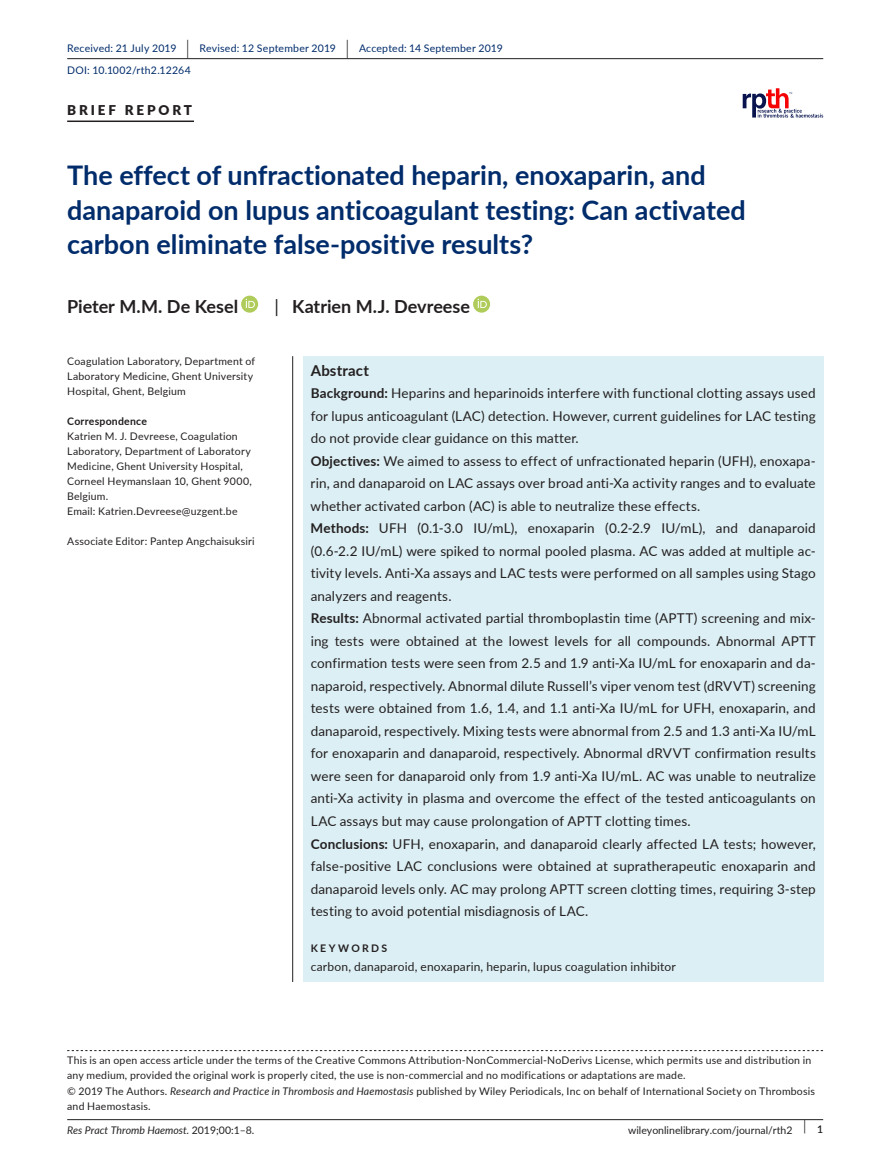
<style>
.page{position:relative;width:893px;height:1174px;background:#fff}
.page>*{position:absolute;margin:0;border:0;box-sizing:border-box;transform-origin:0 0}
.t1{font:700 27px/34.5px "Lato";color:#002c6b}
.t2{font:700 18px "Lato";color:#231f20}
.t3{font:700 15px "Lato";letter-spacing:.015em;color:#231f20}
.t4{font:13.5px/22.5px "Lato";letter-spacing:.01em;color:#231f20}
.t5{font:900 13.5px "Lato";letter-spacing:.215em;color:#231f20}
.t6{font:12px "Lato";letter-spacing:.015em;color:#231f20}
.t7{font:10.5px/15px "Lato";letter-spacing:.02em;color:#231f20}
.t8{font:10.5px/21.8px "Lato";letter-spacing:.015em;color:#002c6b}
.t9{font:10.5px "Lato";color:#231f20}
.t10{font:italic 10.5px "Lato";color:#231f20}
.t11{font:700 10.5px "Lato";letter-spacing:.02em;color:#231f20}
.t12{font:700 10.5px "Lato";letter-spacing:.22em;color:#231f20}
.s1{font-size:19.65px;color:#231f20}
.s2{font-weight:400}
.s3{font-weight:700}
.s4{font-style:italic}
.s5{font-style:normal}
.s6{font-weight:600}
</style>
<div class="page">
<hr style="left:67px;top:1119px;width:756px;height:1px;background:#231f20">
<svg style="left:743px;top:88px;width:80px;height:30px"></svg>
<hr style="left:67px;top:58px;width:756px;height:1px;background:#231f20">
<hr style="left:67px;top:120px;width:127px;height:2px;background:#231f20">
<svg style="left:241px;top:296px;width:17px;height:17px"></svg>
<svg style="left:246px;top:299px;width:9px;height:9px"></svg>
<svg style="left:473px;top:296px;width:17px;height:17px"></svg>
<svg style="left:478px;top:299px;width:9px;height:9px"></svg>
<svg style="left:67px;top:1050px;width:756px;height:1px"></svg>
<div style="left:303px;top:356px;width:520px;height:626px;background:#dceff4"></div>
<hr style="left:292px;top:356px;width:1px;height:626px;background:#231f20">
<p class="t8" style="left:67px;top:37px;width:437px">Received: 21 July 2019 <span class="s1">|</span> Revised: 12 September 2019 <span class="s1">|</span> Accepted: 14 September 2019<br>DOI: 10.1002/rth2.12264</p>
<p class="t5" style="left:67px;top:99px;width:127px">BRIEF REPORT</p>
<h1 class="t1" style="left:67px;top:157px;width:680px">The effect of unfractionated heparin, enoxaparin, and danaparoid on lupus anticoagulant testing: Can activated carbon eliminate false‐positive results?</h1>
<h2 class="t2" style="left:67px;top:293px;width:172px">Pieter M.M. De Kesel</h2>
<h2 class="t2" style="left:275px;top:293px;width:197px"><span class="s2">|</span> Katrien M.J. Devreese</h2>
<p class="t7" style="left:67px;top:353px;width:189px">Coagulation Laboratory, Department of<br>Laboratory Medicine, Ghent University<br>Hospital, Ghent, Belgium</p>
<p class="t11" style="left:67px;top:413px;width:81px">Correspondence</p>
<p class="t7" style="left:67px;top:428px;width:186px">Katrien M. J. Devreese, Coagulation Laboratory, Department of Laboratory Medicine, Ghent University Hospital, Corneel Heymanslaan 10, Ghent 9000, Belgium.<br>Email: Katrien.Devreese@uzgent.be</p>
<p class="t7" style="left:67px;top:533px;width:189px">Associate Editor: Pantep Angchaisuksiri</p>
<p class="t3" style="left:311px;top:359px;width:60px">Abstract</p>
<p class="t4" style="left:311px;top:381px;width:507px"><span class="s3">Background:</span> Heparins and heparinoids interfere with functional clotting assays used for lupus anticoagulant (LAC) detection. However, current guidelines for LAC testing do not provide clear guidance on this matter.<br><span class="s3">Objectives:</span> We aimed to assess to effect of unfractionated heparin (UFH), enoxapa‐ rin, and danaparoid on LAC assays over broad anti‐Xa activity ranges and to evaluate whether activated carbon (AC) is able to neutralize these effects.<br><span class="s3">Methods:</span> UFH (0.1‐3.0 IU/mL), enoxaparin (0.2‐2.9 IU/mL), and danaparoid (0.6‐2.2 IU/mL) were spiked to normal pooled plasma. AC was added at multiple ac‐ tivity levels. Anti‐Xa assays and LAC tests were performed on all samples using Stago analyzers and reagents.<br><span class="s3">Results:</span> Abnormal activated partial thromboplastin time (APTT) screening and mix‐ ing tests were obtained at the lowest levels for all compounds. Abnormal APTT confirmation tests were seen from 2.5 and 1.9 anti‐Xa IU/mL for enoxaparin and da‐ naparoid, respectively. Abnormal dilute Russell’s viper venom test (dRVVT) screening tests were obtained from 1.6, 1.4, and 1.1 anti‐Xa IU/mL for UFH, enoxaparin, and danaparoid, respectively. Mixing tests were abnormal from 2.5 and 1.3 anti‐Xa IU/mL for enoxaparin and danaparoid, respectively. Abnormal dRVVT confirmation results were seen for danaparoid only from 1.9 anti‐Xa IU/mL. AC was unable to neutralize anti‐Xa activity in plasma and overcome the effect of the tested anticoagulants on LAC assays but may cause prolongation of APTT clotting times.<br><span class="s3">Conclusions:</span> UFH, enoxaparin, and danaparoid clearly affected LA tests; however, false‐positive LAC conclusions were obtained at supratherapeutic enoxaparin and danaparoid levels only. AC may prolong APTT screen clotting times, requiring 3‐step testing to avoid potential misdiagnosis of LAC.</p>
<p class="t12" style="left:311px;top:940px;width:78px">KEYWORDS</p>
<p class="t6" style="left:311px;top:958px;width:367px">carbon, danaparoid, enoxaparin, heparin, lupus coagulation inhibitor</p>
<p class="t7" style="left:67px;top:1052px;width:749px">This is an open access article under the terms of the Creative Commons Attribution‐NonCommercial‐NoDerivs License, which permits use and distribution in any medium, provided the original work is properly cited, the use is non‐commercial and no modifications or adaptations are made.<br>© 2019 The Authors. <span class="s4">Research and Practice in Thrombosis and Haemostasis</span> published by Wiley Periodicals, Inc on behalf of International Society on Thrombosis and Haemostasis.</p>
<p class="t10" style="left:67px;top:1122px;width:189px">Res Pract Thromb Haemost. <span class="s5">2019;00:1–8.</span></p>
<p class="t9" style="left:628px;top:1122px;width:197px">wileyonlinelibrary.com/journal/rth2 <sup>|</sup> <span class="s6">1</span></p>
</div>
